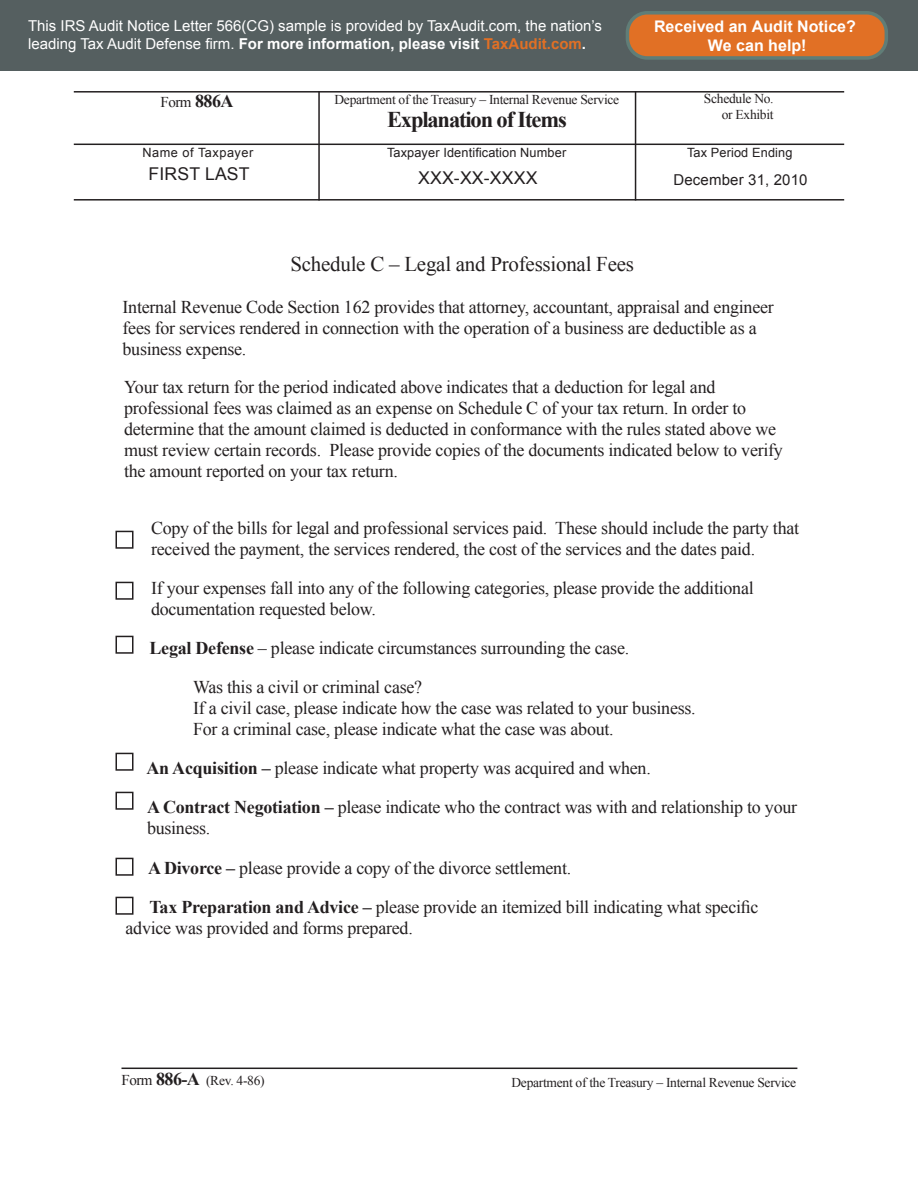
<style>
.page{position:relative;width:918px;height:1188px;background:#fff}
.page>*{position:absolute;margin:0;border:0;box-sizing:border-box;transform-origin:0 0}
.t1{font:700 22.5px "Times New Roman";letter-spacing:-.05em;color:#231f20}
.t2{font:21px "Times New Roman";letter-spacing:-.01em;color:#231f20}
.t3{font:18px "Times New Roman";letter-spacing:-.015em;color:#231f20}
.t4{font:700 18px "Times New Roman";color:#231f20}
.t5{font:17.7px "Arial";letter-spacing:.01em;color:#231f20}
.t6{font:700 16.05px/19.2px "Arial";color:#fff;text-align:center}
.t7{font:15px/18px "Arial";color:#fff}
.t8{font:15px "Arial";letter-spacing:.01em;color:#231f20}
.t9{font:15px "Times New Roman";color:#231f20}
.t10{font:13.5px "Times New Roman";letter-spacing:-.02em;color:#231f20}
.t11{font:12.75px "Arial";letter-spacing:.01em;color:#231f20}
.t12{font:12.75px "Arial";letter-spacing:.04em;color:#231f20}
.s1{font-weight:700}
.s2{font-weight:700;color:#e17025}
.s3{font-weight:700;font-size:18px}
.s4{font-weight:400;font-size:15px}
</style>
<div class="page">
<hr style="left:122px;top:1068px;width:675px;height:1px;background:#231f20">
<div style="left:116px;top:531px;width:18px;height:18px;border:2px solid #231f20"></div>
<div style="left:116px;top:582px;width:18px;height:18px;border:2px solid #231f20"></div>
<div style="left:116px;top:636px;width:18px;height:18px;border:2px solid #231f20"></div>
<div style="left:116px;top:753px;width:18px;height:18px;border:2px solid #231f20"></div>
<div style="left:116px;top:792px;width:18px;height:18px;border:2px solid #231f20"></div>
<div style="left:116px;top:858px;width:18px;height:18px;border:2px solid #231f20"></div>
<div style="left:116px;top:897px;width:18px;height:18px;border:2px solid #231f20"></div>
<hr style="left:74px;top:199px;width:770px;height:2px;background:#231f20">
<hr style="left:74px;top:144px;width:770px;height:1px;background:#231f20">
<hr style="left:74px;top:91px;width:770px;height:2px;background:#231f20">
<hr style="left:318px;top:91px;width:2px;height:110px;background:#231f20">
<hr style="left:635px;top:91px;width:1px;height:110px;background:#231f20">
<div style="left:0;top:0;width:918px;height:70px;background:#555f60"></div>
<div style="left:627px;top:13px;width:259px;height:45px;background:#e17025;border-radius:20px"></div>
<div style="left:626px;top:11px;width:262px;height:49px;border:4px solid #607d77;border-radius:20px"></div>
<p class="t7" style="left:28px;top:17px;width:575px">This IRS Audit Notice Letter 566(CG) sample is provided by TaxAudit.com, the nation’s leading Tax Audit Defense firm. <span class="s1">For more information, please visit</span> <span class="s2">TaxAudit.com</span><span class="s1">.</span></p>
<p class="t6" style="left:654px;top:17px;width:203px">Received an Audit Notice?<br>We can help!</p>
<p class="t9" style="left:160px;top:92px;width:75px">Form <span class="s3">886A</span></p>
<p class="t10" style="left:334px;top:91px;width:286px">Department of the Treasury – Internal Revenue Service</p>
<p class="t10" style="left:704px;top:89px;width:71px">Schedule No.</p>
<p class="t10" style="left:722px;top:105px;width:53px">or Exhibit</p>
<p class="t1" style="left:387px;top:103px;width:181px">Explanation of Items</p>
<p class="t12" style="left:142px;top:144px;width:112px">Name of Taxpayer</p>
<p class="t11" style="left:387px;top:144px;width:181px">Taxpayer Identification Number</p>
<p class="t11" style="left:687px;top:144px;width:107px">Tax Period Ending</p>
<p class="t5" style="left:418px;top:166px;width:121px">XXX-XX-XXXX</p>
<p class="t8" style="left:674px;top:170px;width:136px">December 31, 2010</p>
<p class="t5" style="left:148px;top:162px;width:103px">FIRST LAST</p>
<p class="t2" style="left:290px;top:250px;width:345px">Schedule C – Legal and Professional Fees</p>
<p class="t3" style="left:123px;top:295px;width:653px">Internal Revenue Code Section 162 provides that attorney, accountant, appraisal and engineer</p>
<p class="t3" style="left:123px;top:316px;width:636px">fees for services rendered in connection with the operation of a business are deductible as a</p>
<p class="t3" style="left:123px;top:337px;width:125px">business expense.</p>
<p class="t3" style="left:124px;top:375px;width:593px">Your tax return for the period indicated above indicates that a deduction for legal and</p>
<p class="t3" style="left:124px;top:396px;width:624px">professional fees was claimed as an expense on Schedule C of your tax return. In order to</p>
<p class="t3" style="left:124px;top:417px;width:654px">determine that the amount claimed is deducted in conformance with the rules stated above we</p>
<p class="t3" style="left:124px;top:438px;width:660px">must review certain records. Please provide copies of the documents indicated below to verify</p>
<p class="t3" style="left:124px;top:459px;width:275px">the amount reported on your tax return.</p>
<p class="t3" style="left:151px;top:516px;width:650px">Copy of the bills for legal and professional services paid. These should include the party that</p>
<p class="t3" style="left:151px;top:537px;width:606px">received the payment, the services rendered, the cost of the services and the dates paid.</p>
<p class="t3" style="left:151px;top:576px;width:604px">If your expenses fall into any of the following categories, please provide the additional</p>
<p class="t3" style="left:151px;top:597px;width:226px">documentation requested below.</p>
<p class="t3" style="left:150px;top:636px;width:481px"><span class="s1">Legal Defense</span> – please indicate circumstances surrounding the case.</p>
<p class="t3" style="left:193px;top:675px;width:231px">Was this a civil or criminal case?</p>
<p class="t3" style="left:193px;top:696px;width:504px">If a civil case, please indicate how the case was related to your business.</p>
<p class="t3" style="left:193px;top:717px;width:422px">For a criminal case, please indicate what the case was about.</p>
<p class="t3" style="left:147px;top:756px;width:506px"><span class="s1">An Acquisition –</span> please indicate what property was acquired and when.</p>
<p class="t3" style="left:147px;top:794px;width:652px"><span class="s1">A Contract Negotiation –</span> please indicate who the contract was with and relationship to your</p>
<p class="t3" style="left:147px;top:815px;width:65px">business.</p>
<p class="t3" style="left:148px;top:856px;width:425px"><span class="s1">A Divorce –</span> please provide a copy of the divorce settlement.</p>
<p class="t3" style="left:150px;top:895px;width:611px"><span class="s1">Tax Preparation and Advice –</span> please provide an itemized bill indicating what specific</p>
<p class="t3" style="left:126px;top:916px;width:289px">advice was provided and forms prepared.</p>
<p class="t4" style="left:122px;top:1067px;width:80px"><span class="s4">Form</span> 886-A</p>
<p class="t10" style="left:206px;top:1072px;width:60px">(Rev. 4-86)</p>
<p class="t10" style="left:512px;top:1073px;width:286px">Department of the Treasury – Internal Revenue Service</p>
</div>
